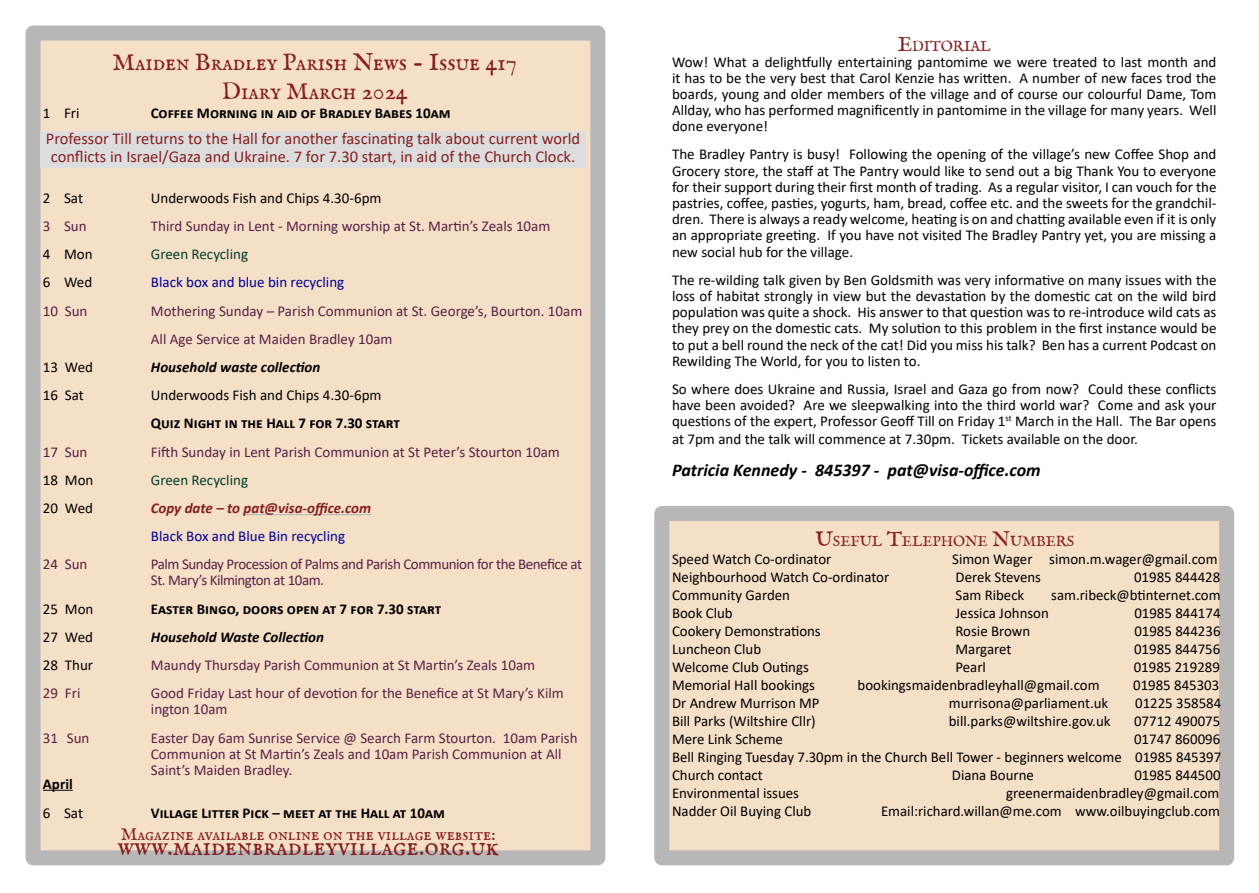
<style>
.page{position:relative;width:1259px;height:893px;background:#fff}
.page>*{position:absolute;margin:0;border:0;box-sizing:border-box;transform-origin:0 0}
.t1{font:27px "IM FELL English SC";color:#861f1f}
.t2{font:24px/28.8px "IM FELL English SC";color:#861f1f;text-align:center}
.t3{font:18px "IM FELL English SC";color:#861f1f}
.t4{font:italic 700 18px "Calibri";color:#000}
.t5{font:16.5px/17.9px "Calibri";color:#861f1f}
.t6{font:15px/16.2px "Calibri";color:#000;text-align:justify}
.t7{font:15px/16.2px "Calibri";color:#582143}
.t8{font:700 15px "Calibri";color:#000}
.t9{font:15px/16.2px "Calibri";letter-spacing:-.03em;color:#582143}
.t10{font:15px "Calibri";color:#009}
.t11{font:italic 700 15px "Calibri";color:#000}
.t12{font:italic 700 15px "Calibri";color:#861f1f}
.t13{font:15px "Calibri";color:#004028}
.t14{font:14.7px "IM FELL English SC";color:#861f1f}
.s1{font-size:21px}
</style>
<div class="page">
<div style="left:654px;top:506px;width:580px;height:359px;background:#f6dfc7;border:15px solid #888"></div>
<div style="left:26px;top:26px;width:579px;height:839px;background:#f6dfc7;border:15px solid #888"></div>
<hr style="left:243px;top:514px;width:128px;height:1px;background:#acb8b9">
<hr style="left:43px;top:790px;width:30px;height:1px;background:#000">
<div style="left:41px;top:132px;width:544px;height:36px;background:#ddd"></div>
<h2 class="t2" style="left:112px;top:48px;width:406px">Maiden Bradley Parish News - Issue 417<br>Diary March 2024</h2>
<p class="t6" style="left:43px;top:105px;width:38px">1 Fri</p>
<p class="t8" style="left:151px;top:103px;width:301px">Coffee Morning in aid of Bradley Babes 10am</p>
<p class="t5" style="left:46px;top:129px;width:536px">Professor Till returns to the Hall for another fascinating talk about current world conflicts in Israel/Gaza and Ukraine. 7 for 7.30 start, in aid of the Church Clock.</p>
<p class="t6" style="left:43px;top:189px;width:42px">2 Sat</p>
<p class="t6" style="left:151px;top:189px;width:232px">Underwoods Fish and Chips 4.30-6pm</p>
<p class="t7" style="left:43px;top:218px;width:45px">3 Sun</p>
<p class="t7" style="left:151px;top:218px;width:401px">Third Sunday in Lent - Morning worship at St. Martin’s Zeals 10am</p>
<p class="t6" style="left:43px;top:246px;width:51px">4 Mon</p>
<p class="t13" style="left:151px;top:244px;width:99px">Green Recycling</p>
<p class="t6" style="left:43px;top:274px;width:51px">6 Wed</p>
<p class="t10" style="left:151px;top:272px;width:195px">Black box and blue bin recycling</p>
<p class="t7" style="left:43px;top:302px;width:46px">10 Sun</p>
<p class="t7" style="left:151px;top:296px;width:433px;line-height:28.2px">Mothering Sunday – Parish Communion at St. George’s, Bourton. 10am<br>All Age Service at Maiden Bradley 10am</p>
<p class="t6" style="left:43px;top:359px;width:52px">13 Wed</p>
<p class="t11" style="left:151px;top:356px;width:171px">Household waste collection</p>
<p class="t6" style="left:43px;top:387px;width:42px">16 Sat</p>
<p class="t6" style="left:151px;top:387px;width:232px">Underwoods Fish and Chips 4.30-6pm</p>
<p class="t8" style="left:151px;top:413px;width:250px">Quiz Night in the Hall 7 for 7.30 start</p>
<p class="t7" style="left:43px;top:443px;width:46px">17 Sun</p>
<p class="t7" style="left:151px;top:443px;width:410px">Fifth Sunday in Lent Parish Communion at St Peter’s Stourton 10am</p>
<p class="t6" style="left:43px;top:471px;width:52px">18 Mon</p>
<p class="t13" style="left:151px;top:469px;width:99px">Green Recycling</p>
<p class="t6" style="left:43px;top:499px;width:52px">20 Wed</p>
<p class="t12" style="left:151px;top:497px;width:222px">Copy date – to pat@visa-office.com</p>
<p class="t10" style="left:151px;top:526px;width:196px">Black Box and Blue Bin recycling</p>
<p class="t7" style="left:43px;top:556px;width:46px">24 Sun</p>
<p class="t9" style="left:151px;top:556px;width:433px">Palm Sunday Procession of Palms and Parish Communion for the Benefice at<br>St. Mary’s Kilmington at 10am.</p>
<p class="t6" style="left:43px;top:600px;width:52px">25 Mon</p>
<p class="t8" style="left:151px;top:598px;width:292px">Easter Bingo, doors open at 7 for 7.30 start</p>
<p class="t6" style="left:43px;top:628px;width:52px">27 Wed</p>
<p class="t11" style="left:151px;top:626px;width:175px">Household Waste Collection</p>
<p class="t6" style="left:43px;top:657px;width:52px">28 Thur</p>
<p class="t7" style="left:151px;top:657px;width:386px">Maundy Thursday Parish Communion at St Martin’s Zeals 10am</p>
<p class="t7" style="left:43px;top:685px;width:39px">29 Fri</p>
<p class="t7" style="left:151px;top:685px;width:414px">Good Friday Last hour of devotion for the Benefice at St Mary’s Kilm ington 10am</p>
<p class="t7" style="left:43px;top:729px;width:48px">31 Sun</p>
<p class="t7" style="left:151px;top:729px;width:428px">Easter Day 6am Sunrise Service @ Search Farm Stourton. 10am Parish<br>Communion at St Martin’s Zeals and 10am Parish Communion at All<br>Saint’s Maiden Bradley.</p>
<p class="t8" style="left:43px;top:773px;width:31px">April</p>
<p class="t6" style="left:43px;top:805px;width:42px">6 Sat</p>
<p class="t8" style="left:151px;top:803px;width:295px">Village Litter Pick – meet at the Hall at 10am</p>
<p class="t3" style="left:121px;top:823px;width:377px">Magazine available online on the village website:</p>
<h1 class="t1" style="left:118px;top:830px;width:383px">www.maidenbradleyvillage.org.uk</h1>
<p class="t14" style="left:897px;top:37px;width:94px"><span class="s1">E</span>DITORIAL</p>
<p class="t6" style="left:672px;top:53px;width:546px">Wow! What a delightfully entertaining pantomime we were treated to last month and it has to be the very best that Carol Kenzie has written. A number of new faces trod the boards, young and older members of the village and of course our colourful Dame, Tom Allday, who has performed magnificently in pantomime in the village for many years. Well done everyone!</p>
<p class="t6" style="left:672px;top:146px;width:546px">The Bradley Pantry is busy! Following the opening of the village’s new Coffee Shop and Grocery store, the staff at The Pantry would like to send out a big Thank You to everyone for their support during their first month of trading. As a regular visitor, I can vouch for the pastries, coffee, pasties, yogurts, ham, bread, coffee etc. and the sweets for the grandchil&shy;dren. There is always a ready welcome, heating is on and chatting available even if it is only an appropriate greeting. If you have not visited The Bradley Pantry yet, you are missing a new social hub for the village.</p>
<p class="t6" style="left:672px;top:271px;width:546px">The re-wilding talk given by Ben Goldsmith was very informative on many issues with the loss of habitat strongly in view but the devastation by the domestic cat on the wild bird population was quite a shock. His answer to that question was to re-introduce wild cats as they prey on the domestic cats. My solution to this problem in the first instance would be to put a bell round the neck of the cat! Did you miss his talk? Ben has a current Podcast on Rewilding The World, for you to listen to.</p>
<p class="t6" style="left:672px;top:380px;width:546px">So where does Ukraine and Russia, Israel and Gaza go from now? Could these conflicts have been avoided? Are we sleepwalking into the third world war? Come and ask your questions of the expert, Professor Geoff Till on Friday 1<sup>st</sup> March in the Hall. The Bar opens</p>
<p class="t6" style="left:672px;top:431px;width:467px">at 7pm and the talk will commence at 7.30pm. Tickets available on the door.</p>
<p class="t4" style="left:672px;top:457px;width:370px">Patricia Kennedy - 845397 - pat@visa-office.com</p>
<p class="t14" style="left:815px;top:533px;width:260px"><span class="s1">U</span>SEFUL <span class="s1">T</span>ELEPHONE <span class="s1">N</span>UMBERS</p>
<p class="t6" style="left:672px;top:551px;width:161px">Speed Watch Co-ordinator</p>
<p class="t6" style="left:952px;top:551px;width:267px">Simon Wager simon.m.wager@gmail.com</p>
<p class="t6" style="left:672px;top:569px;width:219px">Neighbourhood Watch Co-ordinator</p>
<p class="t6" style="left:955px;top:569px;width:87px">Derek Stevens</p>
<p class="t6" style="left:1134px;top:569px;width:88px">01985 844428</p>
<p class="t6" style="left:672px;top:587px;width:119px">Community Garden</p>
<p class="t6" style="left:955px;top:587px;width:70px">Sam Ribeck</p>
<p class="t6" style="left:1051px;top:587px;width:171px">sam.ribeck@btinternet.com</p>
<p class="t6" style="left:672px;top:605px;width:62px">Book Club</p>
<p class="t6" style="left:955px;top:605px;width:95px">Jessica Johnson</p>
<p class="t6" style="left:1134px;top:605px;width:88px">01985 844174</p>
<p class="t6" style="left:672px;top:623px;width:150px">Cookery Demonstrations</p>
<p class="t6" style="left:955px;top:623px;width:76px">Rosie Brown</p>
<p class="t6" style="left:1134px;top:623px;width:88px">01985 844236</p>
<p class="t6" style="left:672px;top:641px;width:91px">Luncheon Club</p>
<p class="t6" style="left:955px;top:641px;width:57px">Margaret</p>
<p class="t6" style="left:1134px;top:641px;width:88px">01985 844756</p>
<p class="t6" style="left:672px;top:659px;width:138px">Welcome Club Outings</p>
<p class="t6" style="left:955px;top:659px;width:32px">Pearl</p>
<p class="t6" style="left:1133px;top:659px;width:88px">01985 219289</p>
<p class="t6" style="left:672px;top:677px;width:144px">Memorial Hall bookings</p>
<p class="t6" style="left:857px;top:677px;width:243px">bookingsmaidenbradleyhall@gmail.com</p>
<p class="t6" style="left:1133px;top:677px;width:88px">01985 845303</p>
<p class="t6" style="left:672px;top:695px;width:149px">Dr Andrew Murrison MP</p>
<p class="t6" style="left:949px;top:695px;width:161px">murrisona@parliament.uk</p>
<p class="t6" style="left:1135px;top:695px;width:88px">01225 358584</p>
<p class="t6" style="left:672px;top:713px;width:145px">Bill Parks (Wiltshire Cllr)</p>
<p class="t6" style="left:949px;top:713px;width:163px">bill.parks@wiltshire.gov.uk</p>
<p class="t6" style="left:1134px;top:713px;width:88px">07712 490075</p>
<p class="t6" style="left:672px;top:731px;width:112px">Mere Link Scheme</p>
<p class="t6" style="left:672px;top:730px;width:551px;line-height:18px;text-indent:462px">01747 860096<br>Bell Ringing Tuesday 7.30pm in the Church Bell Tower - beginners welcome 01985 845397<br>Church contact</p>
<p class="t6" style="left:952px;top:767px;width:83px">Diana Bourne</p>
<p class="t6" style="left:1134px;top:767px;width:88px">01985 844500</p>
<p class="t6" style="left:672px;top:785px;width:129px">Environmental issues</p>
<p class="t6" style="left:1006px;top:785px;width:215px">greenermaidenbradley@gmail.com</p>
<p class="t6" style="left:672px;top:803px;width:141px">Nadder Oil Buying Club</p>
<p class="t6" style="left:881px;top:803px;width:340px">Email:richard.willan@me.com www.oilbuyingclub.com</p>
</div>
